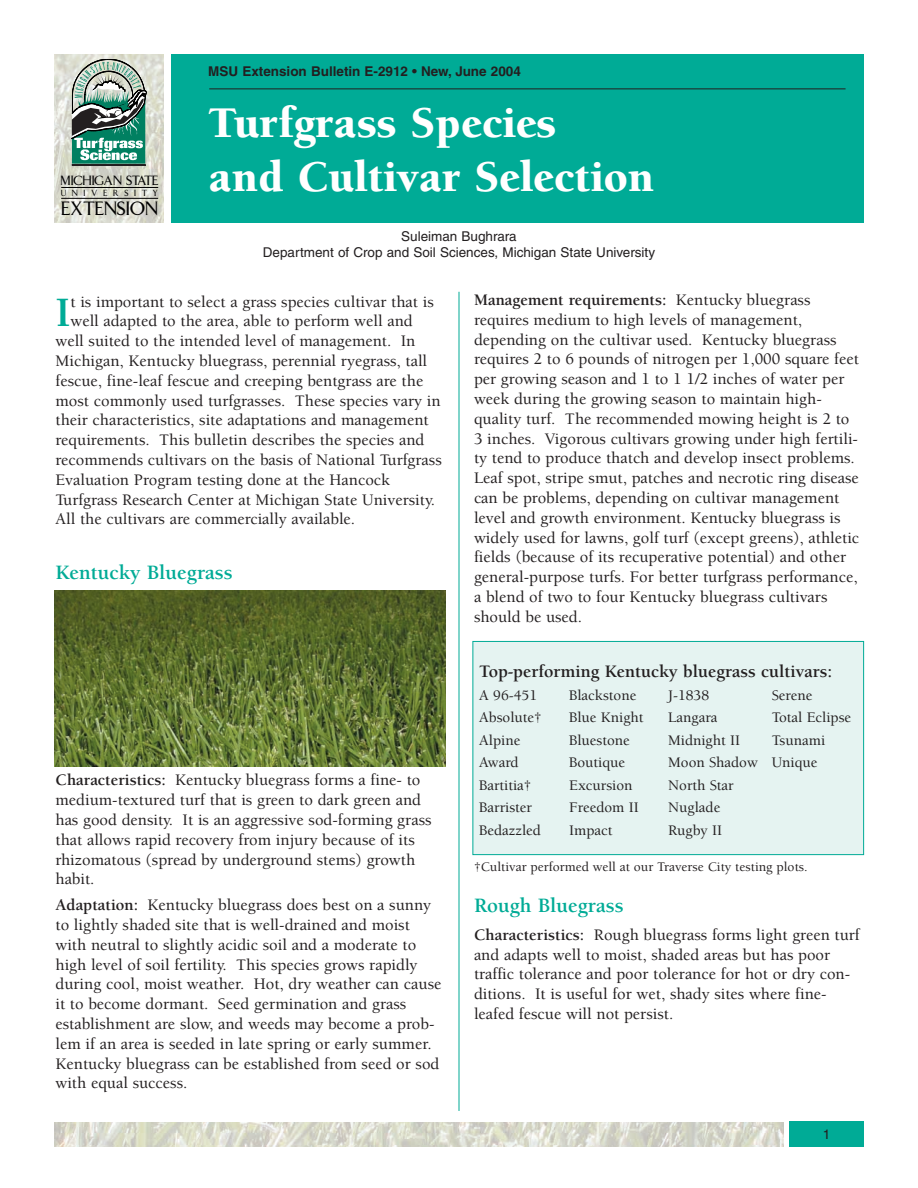
<style>
.page{position:relative;width:918px;height:1188px;background:#fff}
.page>*{position:absolute;margin:0;border:0;box-sizing:border-box;transform-origin:0 0}
.t1{font:900 45px "Berkeley";color:#fff}
.t2{font:700 42.9px "Berkeley";color:#00ab96}
.t3{font:700 21px "Berkeley";color:#00ab96}
.t4{font:18.15px "Arrow Font";color:#000}
.t5{font:700 18px "Berkeley";color:#231f20}
.t6{font:500 16.5px/19.8px "Berkeley";color:#231f20}
.t7{font:500 15px "Berkeley";color:#231f20}
.t8{font:13.5px/16.2px "Helvetica";color:#231f20;text-align:center}
.t9{font:500 13.5px "Berkeley";color:#231f20}
.t10{font:700 13.5px "Helvetica";color:#231f20}
.t11{font:12.6px "Arrow Font";letter-spacing:-.04em;color:#000}
.t12{font:8.25px "Arrow Font";letter-spacing:.68em;color:#000}
.s1{font-weight:700}
</style>
<div class="page">
<img style="left:54px;top:1122px;width:729px;height:25px">
<div style="left:172px;top:54px;width:692px;height:169px;background:#00ab96"></div>
<img style="left:54px;top:54px;width:110px;height:169px">
<hr style="left:61px;top:187px;width:97px;height:1px;background:#000">
<hr style="left:61px;top:198px;width:97px;height:1px;background:#000">
<svg style="left:72px;top:59px;width:75px;height:107px;background:#749b8e"></svg>
<hr style="left:209px;top:89px;width:637px;height:1px;background:#231f20">
<div style="left:789px;top:1122px;width:75px;height:25px;background:#00ab96"></div>
<img style="left:54px;top:591px;width:391px;height:175px">
<div style="left:473px;top:641px;width:391px;height:214px;background:#e5f3f1"></div>
<div style="left:472px;top:641px;width:392px;height:214px;border:1px solid #00ab96"></div>
<hr style="left:459px;top:292px;width:1px;height:819px;background:#00ab96">
<p class="t10" style="left:208px;top:66px;width:314px">MSU Extension Bulletin E-2912 • New, June 2004</p>
<p class="t11" style="left:61px;top:175px;width:99px">MICHIGAN STATE</p>
<p class="t12" style="left:61px;top:190px;width:99px">UNIVERSITY</p>
<p class="t4" style="left:61px;top:201px;width:99px">EXTENSION</p>
<h1 class="t1" style="left:209px;top:106px;width:349px">Turfgrass Species</h1>
<h1 class="t1" style="left:209px;top:160px;width:447px">and Cultivar Selection</h1>
<p class="t8" style="left:263px;top:229px;width:394px">Suleiman Bughrara<br>Department of Crop and Soil Sciences, Michigan State University</p>
<h2 class="t2" style="left:56px;top:296px;width:17px">I</h2>
<p class="t6" style="left:70px;top:293px;width:365px">t is important to select a grass species cultivar that is</p>
<p class="t6" style="left:70px;top:313px;width:344px">well adapted to the area, able to perform well and</p>
<p class="t6" style="left:55px;top:333px;width:361px">well suited to the intended level of management. In</p>
<p class="t6" style="left:55px;top:352px;width:373px">Michigan, Kentucky bluegrass, perennial ryegrass, tall</p>
<p class="t6" style="left:55px;top:372px;width:369px">fescue, fine-leaf fescue and creeping bentgrass are the</p>
<p class="t6" style="left:55px;top:392px;width:387px">most commonly used turfgrasses. These species vary in</p>
<p class="t6" style="left:55px;top:412px;width:375px">their characteristics, site adaptations and management</p>
<p class="t6" style="left:55px;top:432px;width:370px">requirements. This bulletin describes the species and</p>
<p class="t6" style="left:55px;top:451px;width:388px">recommends cultivars on the basis of National Turfgrass</p>
<p class="t6" style="left:55px;top:471px;width:336px">Evaluation Program testing done at the Hancock</p>
<p class="t6" style="left:55px;top:491px;width:381px">Turfgrass Research Center at Michigan State University.</p>
<p class="t6" style="left:55px;top:511px;width:301px">All the cultivars are commercially available.</p>
<p class="t3" style="left:56px;top:564px;width:179px">Kentucky Bluegrass</p>
<p class="t6" style="left:56px;top:772px;width:378px"><span class="s1">Characteristics:</span> Kentucky bluegrass forms a fine- to medium-textured turf that is green to dark green and has good density. It is an aggressive sod-forming grass that allows rapid recovery from injury because of its rhizomatous (spread by underground stems) growth habit.</p>
<p class="t6" style="left:56px;top:897px;width:387px"><span class="s1">Adaptation:</span> Kentucky bluegrass does best on a sunny to lightly shaded site that is well-drained and moist with neutral to slightly acidic soil and a moderate to high level of soil fertility. This species grows rapidly during cool, moist weather. Hot, dry weather can cause it to become dormant. Seed germination and grass establishment are slow, and weeds may become a prob&shy;lem if an area is seeded in late spring or early summer.<br>Kentucky bluegrass can be established from seed or sod with equal success.</p>
<p class="t6" style="left:474px;top:291px;width:387px"><span class="s1">Management requirements:</span> Kentucky bluegrass requires medium to high levels of management, depending on the cultivar used. Kentucky bluegrass requires 2 to 6 pounds of nitrogen per 1,000 square feet per growing season and 1 to 1 1/2 inches of water per week during the growing season to maintain high&shy;quality turf. The recommended mowing height is 2 to 3 inches. Vigorous cultivars growing under high fertili&shy;ty tend to produce thatch and develop insect problems.<br>Leaf spot, stripe smut, patches and necrotic ring disease can be problems, depending on cultivar management level and growth environment. Kentucky bluegrass is widely used for lawns, golf turf (except greens), athletic fields (because of its recuperative potential) and other general-purpose turfs. For better turfgrass performance, a blend of two to four Kentucky bluegrass cultivars should be used.</p>
<p class="t5" style="left:479px;top:664px;width:354px">Top-performing Kentucky bluegrass cultivars:</p>
<p class="t7" style="left:479px;top:689px;width:59px">A 96-451</p>
<p class="t7" style="left:569px;top:689px;width:69px">Blackstone</p>
<p class="t7" style="left:668px;top:689px;width:43px">J-1838</p>
<p class="t7" style="left:772px;top:689px;width:42px">Serene</p>
<p class="t7" style="left:479px;top:711px;width:64px">Absolute†</p>
<p class="t7" style="left:569px;top:711px;width:76px">Blue Knight</p>
<p class="t7" style="left:668px;top:711px;width:51px">Langara</p>
<p class="t7" style="left:772px;top:711px;width:81px">Total Eclipse</p>
<p class="t7" style="left:479px;top:734px;width:43px">Alpine</p>
<p class="t7" style="left:569px;top:734px;width:62px">Bluestone</p>
<p class="t7" style="left:668px;top:734px;width:74px">Midnight II</p>
<p class="t7" style="left:772px;top:734px;width:55px">Tsunami</p>
<p class="t7" style="left:479px;top:756px;width:41px">Award</p>
<p class="t7" style="left:569px;top:756px;width:58px">Boutique</p>
<p class="t7" style="left:668px;top:756px;width:151px">Moon Shadow Unique</p>
<p class="t7" style="left:479px;top:779px;width:54px">Bartitia†</p>
<p class="t7" style="left:569px;top:779px;width:65px">Excursion</p>
<p class="t7" style="left:668px;top:779px;width:67px">North Star</p>
<p class="t7" style="left:479px;top:801px;width:54px">Barrister</p>
<p class="t7" style="left:569px;top:801px;width:71px">Freedom II</p>
<p class="t7" style="left:668px;top:801px;width:54px">Nuglade</p>
<p class="t7" style="left:479px;top:824px;width:63px">Bedazzled</p>
<p class="t7" style="left:569px;top:824px;width:45px">Impact</p>
<p class="t7" style="left:668px;top:824px;width:55px">Rugby II</p>
<p class="t9" style="left:474px;top:862px;width:335px">†Cultivar performed well at our Traverse City testing plots.</p>
<p class="t3" style="left:474px;top:897px;width:151px">Rough Bluegrass</p>
<p class="t6" style="left:474px;top:926px;width:387px"><span class="s1">Characteristics:</span> Rough bluegrass forms light green turf and adapts well to moist, shaded areas but has poor traffic tolerance and poor tolerance for hot or dry con&shy;ditions. It is useful for wet, shady sites where fine&shy;leafed fescue will not persist.</p>
<p class="t8" style="left:823px;top:1127px;width:9px">1</p>
</div>
